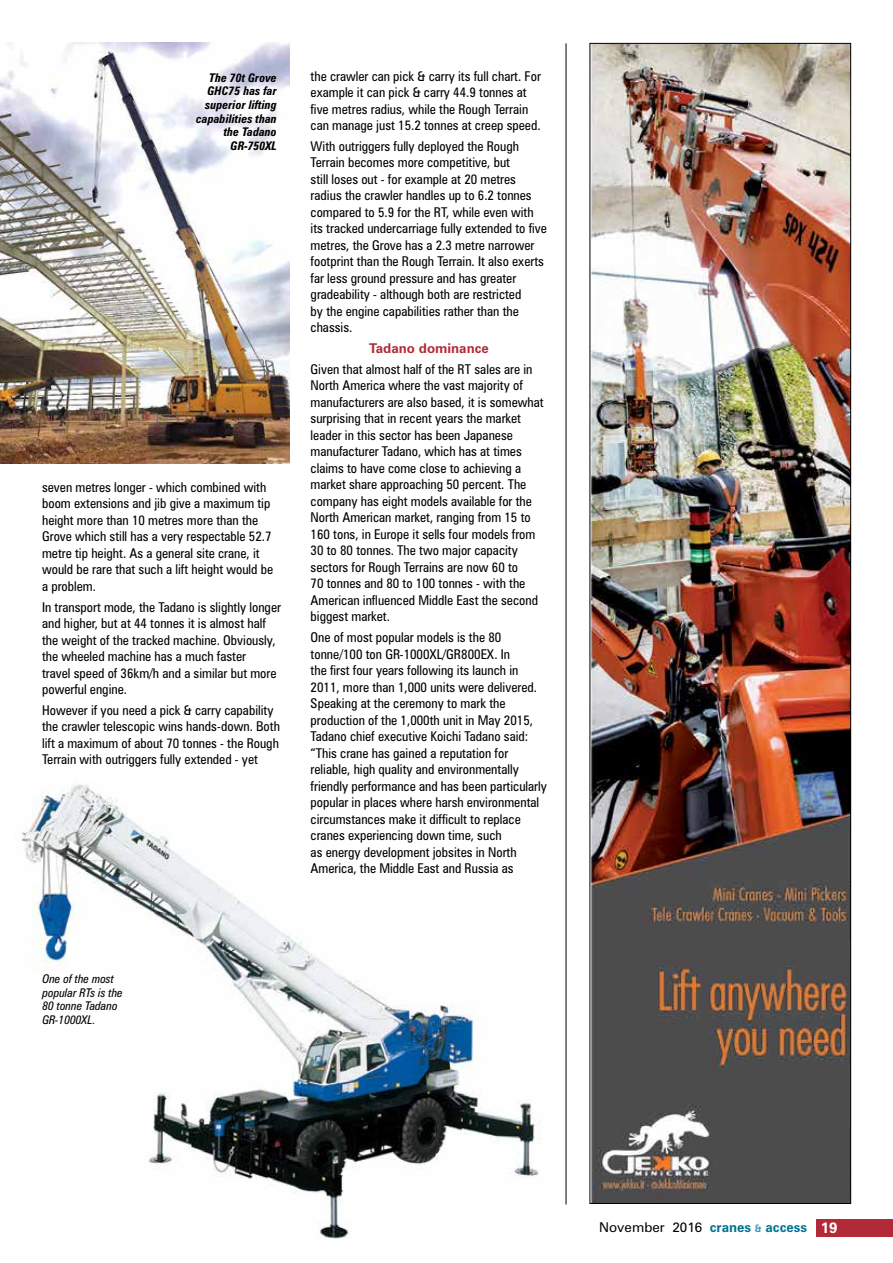
<style>
.page{position:relative;width:893px;height:1263px;background:#fff}
.page>*{position:absolute;margin:0;border:0;box-sizing:border-box;transform-origin:0 0}
.t1{font:condensed 13.5px/16.5px "Zurich BT";color:#000}
.t2{font:13.5px "Zurich BT";color:#000}
.t3{font:700 13.5px "Zurich BT";color:#b22a37}
.t4{font:italic 700 condensed 12px/13.5px "Zurich BT";color:#000;text-align:right}
.t5{font:italic condensed 12px/13.5px "Zurich BT";color:#000}
.s1{font-weight:700;color:#00728f}
.s2{font-weight:700;font-size:10.5px;color:#3c9db6}
.s3{font-weight:700;font-size:15px;color:#fff}
</style>
<div class="page">
<div style="left:816px;top:1220px;width:77px;height:17px;background:#b22a37"></div>
<hr style="left:566px;top:43px;width:1px;height:1161px;background:#000">
<img style="left:0;top:43px;width:290px;height:421px">
<img style="left:21px;top:782px;width:518px;height:457px">
<img style="left:592px;top:45px;width:257px;height:1157px">
<p class="t4" style="left:196px;top:71px;width:82px">The 70t Grove<br>GHC75 has far superior lifting capabilities than the Tadano<br>GR-750XL</p>
<p class="t1" style="left:311px;top:68px;width:232px">the crawler can pick &amp; carry its full chart. For example it can pick &amp; carry 44.9 tonnes at five metres radius, while the Rough Terrain can manage just 15.2 tonnes at creep speed.</p>
<p class="t1" style="left:311px;top:138px;width:238px">With outriggers fully deployed the Rough Terrain becomes more competitive, but<br>still loses out - for example at 20 metres radius the crawler handles up to 6.2 tonnes compared to 5.9 for the RT, while even with its tracked undercarriage fully extended to five metres, the Grove has a 2.3 metre narrower footprint than the Rough Terrain. It also exerts far less ground pressure and has greater gradeability - although both are restricted<br>by the engine capabilities rather than the chassis.</p>
<p class="t3" style="left:369px;top:340px;width:121px">Tadano dominance</p>
<p class="t1" style="left:311px;top:361px;width:234px">Given that almost half of the RT sales are in North America where the vast majority of manufacturers are also based, it is somewhat surprising that in recent years the market leader in this sector has been Japanese manufacturer Tadano, which has at times claims to have come close to achieving a market share approaching 50 percent. The company has eight models available for the North American market, ranging from 15 to 160 tons, in Europe it sells four models from 30 to 80 tonnes. The two major capacity sectors for Rough Terrains are now 60 to<br>70 tonnes and 80 to 100 tonnes - with the American influenced Middle East the second biggest market.</p>
<p class="t1" style="left:311px;top:629px;width:238px">One of most popular models is the 80 tonne/100 ton GR-1000XL/GR800EX. In<br>the first four years following its launch in 2011, more than 1,000 units were delivered.<br>Speaking at the ceremony to mark the production of the 1,000th unit in May 2015, Tadano chief executive Koichi Tadano said: “This crane has gained a reputation for reliable, high quality and environmentally friendly performance and has been particularly popular in places where harsh environmental circumstances make it difficult to replace cranes experiencing down time, such<br>as energy development jobsites in North America, the Middle East and Russia as</p>
<p class="t1" style="left:42px;top:479px;width:233px">seven metres longer - which combined with boom extensions and jib give a maximum tip height more than 10 metres more than the Grove which still has a very respectable 52.7 metre tip height. As a general site crane, it would be rare that such a lift height would be a problem.</p>
<p class="t1" style="left:42px;top:598px;width:240px">In transport mode, the Tadano is slightly longer and higher, but at 44 tonnes it is almost half the weight of the tracked machine. Obviously, the wheeled machine has a much faster<br>travel speed of 36km/h and a similar but more powerful engine.</p>
<p class="t1" style="left:42px;top:702px;width:239px">However if you need a pick &amp; carry capability the crawler telescopic wins hands-down. Both lift a maximum of about 70 tonnes - the Rough Terrain with outriggers fully extended - yet</p>
<p class="t5" style="left:43px;top:972px;width:82px">One of the most popular RTs is the<br>80 tonne Tadano<br>GR-1000XL.</p>
<p class="t2" style="left:599px;top:1219px;width:240px">November 2016 <span class="s1">cranes</span> <span class="s2">&amp;</span> <span class="s1">access</span> <span class="s3">19</span></p>
</div>
